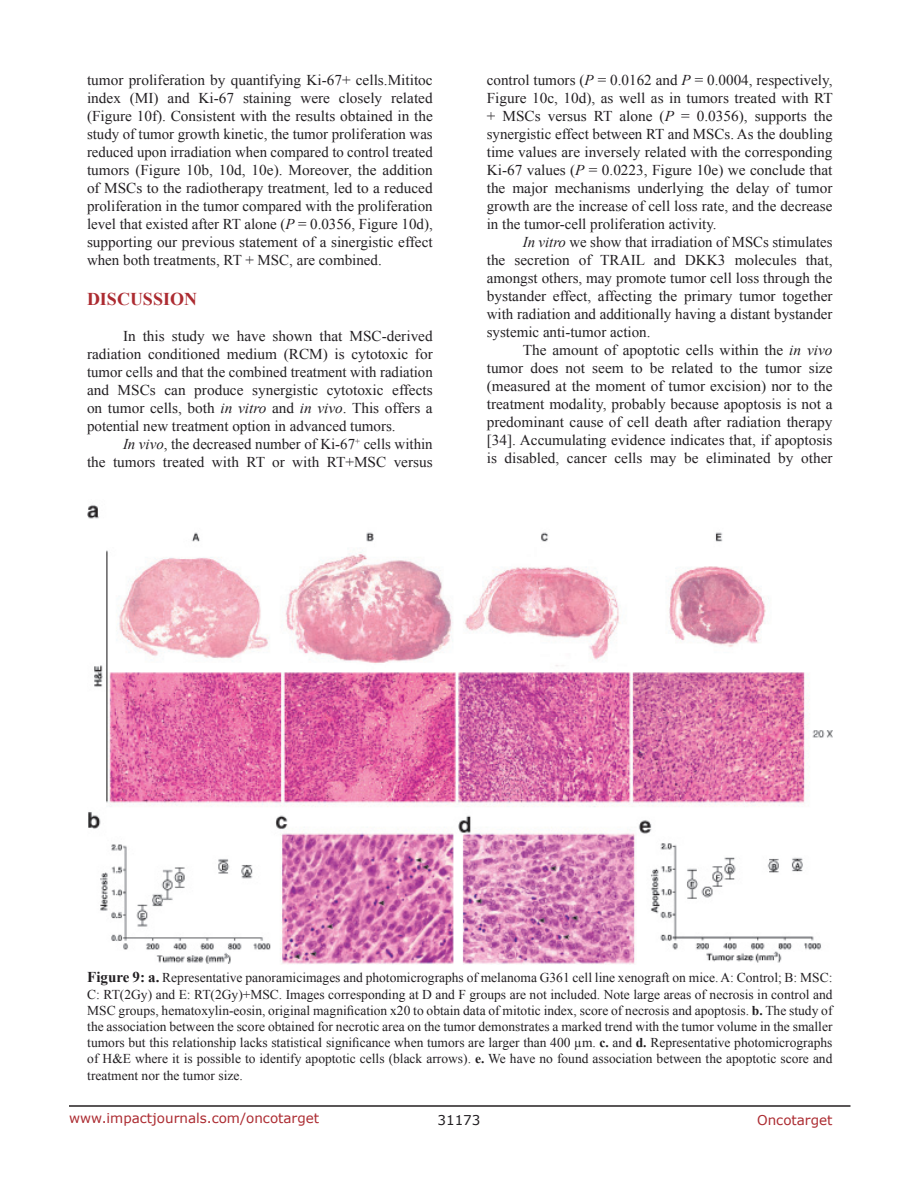
<style>
.page{position:relative;width:918px;height:1188px;background:#fff}
.page>*{position:absolute;margin:0;border:0;box-sizing:border-box;transform-origin:0 0}
.Heading{font:700 18px "Times New Roman";color:#ac2b31}
.BodyText{font:15px/18px "Times New Roman";color:#221f22;text-align:justify}
.FigureText{font:13.5px/16.2px "Times New Roman";color:#221f22;text-align:justify}
.t1{font:13.5px "Verdana";color:#ac2b31}
.t2{font:13.5px "Verdana";color:#221f22}
.s1{font-style:italic}
.s2{font-weight:700;font-size:15px}
.s3{font-weight:700}
</style>
<div class="page">
<hr style="left:69px;top:1105px;width:781px;height:2px;background:#231f20">
<img style="left:87px;top:505px;width:745px;height:460px">
<p class="BodyText" style="left:87px;top:71px;width:347px">tumor proliferation by quantifying Ki-67+ cells.Mititoc index (MI) and Ki-67 staining were closely related (Figure 10f). Consistent with the results obtained in the study of tumor growth kinetic, the tumor proliferation was reduced upon irradiation when compared to control treated tumors (Figure 10b, 10d, 10e). Moreover, the addition of MSCs to the radiotherapy treatment, led to a reduced proliferation in the tumor compared with the proliferation level that existed after RT alone (<span class="s1">P</span> = 0.0356, Figure 10d), supporting our previous statement of a sinergistic effect when both treatments, RT + MSC, are combined.</p>
<p class="Heading" style="left:87px;top:287px;width:112px">DISCUSSION</p>
<p class="BodyText" style="left:87px;top:327px;width:347px;text-indent:36px">In this study we have shown that MSC-derived radiation conditioned medium (RCM) is cytotoxic for tumor cells and that the combined treatment with radiation and MSCs can produce synergistic cytotoxic effects on tumor cells, both <span class="s1">in vitro</span> and <span class="s1">in vivo</span>. This offers a potential new treatment option in advanced tumors.</p>
<p class="BodyText" style="left:87px;top:435px;width:347px;text-align:right"><span class="s1">In vivo</span>, the decreased number of Ki-67<sup>+</sup> cells within<br>the tumors treated with RT or with RT+MSC versus</p>
<p class="BodyText" style="left:487px;top:71px;width:348px">control tumors (<span class="s1">P</span> = 0.0162 and <span class="s1">P</span> = 0.0004, respectively, Figure 10c, 10d), as well as in tumors treated with RT + MSCs versus RT alone (<span class="s1">P</span> = 0.0356), supports the synergistic effect between RT and MSCs. As the doubling time values are inversely related with the corresponding Ki-67 values (<span class="s1">P</span> = 0.0223, Figure 10e) we conclude that the major mechanisms underlying the delay of tumor growth are the increase of cell loss rate, and the decrease in the tumor-cell proliferation activity.</p>
<p class="BodyText" style="left:487px;top:233px;width:347px;text-indent:36px"><span class="s1">In vitro</span> we show that irradiation of MSCs stimulates the secretion of TRAIL and DKK3 molecules that, amongst others, may promote tumor cell loss through the bystander effect, affecting the primary tumor together with radiation and additionally having a distant bystander systemic anti-tumor action.</p>
<p class="BodyText" style="left:487px;top:341px;width:347px;text-indent:36px">The amount of apoptotic cells within the <span class="s1">in vivo </span>tumor does not seem to be related to the tumor size (measured at the moment of tumor excision) nor to the treatment modality, probably because apoptosis is not a predominant cause of cell death after radiation therapy [34]. Accumulating evidence indicates that, if apoptosis is disabled, cancer cells may be eliminated by other</p>
<p class="FigureText" style="left:87px;top:970px;width:747px"><span class="s2">Figure 9: a.</span> Representative panoramicimages and photomicrographs of melanoma G361 cell line xenograft on mice. A: Control; B: MSC:<br>C: RT(2Gy) and E: RT(2Gy)+MSC. Images corresponding at D and F groups are not included. Note large areas of necrosis in control and MSC groups, hematoxylin-eosin, original magnification x20 to obtain data of mitotic index, score of necrosis and apoptosis. <span class="s3">b.</span> The study of the association between the score obtained for necrotic area on the tumor demonstrates a marked trend with the tumor volume in the smaller tumors but this relationship lacks statistical significance when tumors are larger than 400 µm. <span class="s3">c.</span> and <span class="s3">d.</span> Representative photomicrographs of H&amp;E where it is possible to identify apoptotic cells (black arrows). <span class="s3">e.</span> We have no found association between the apoptotic score and treatment nor the tumor size.</p>
<p class="t1" style="left:69px;top:1109px;width:252px">www.impactjournals.com/oncotarget</p>
<p class="t2" style="left:438px;top:1111px;width:44px">31173</p>
<p class="t1" style="left:757px;top:1111px;width:77px">Oncotarget</p>
</div>
